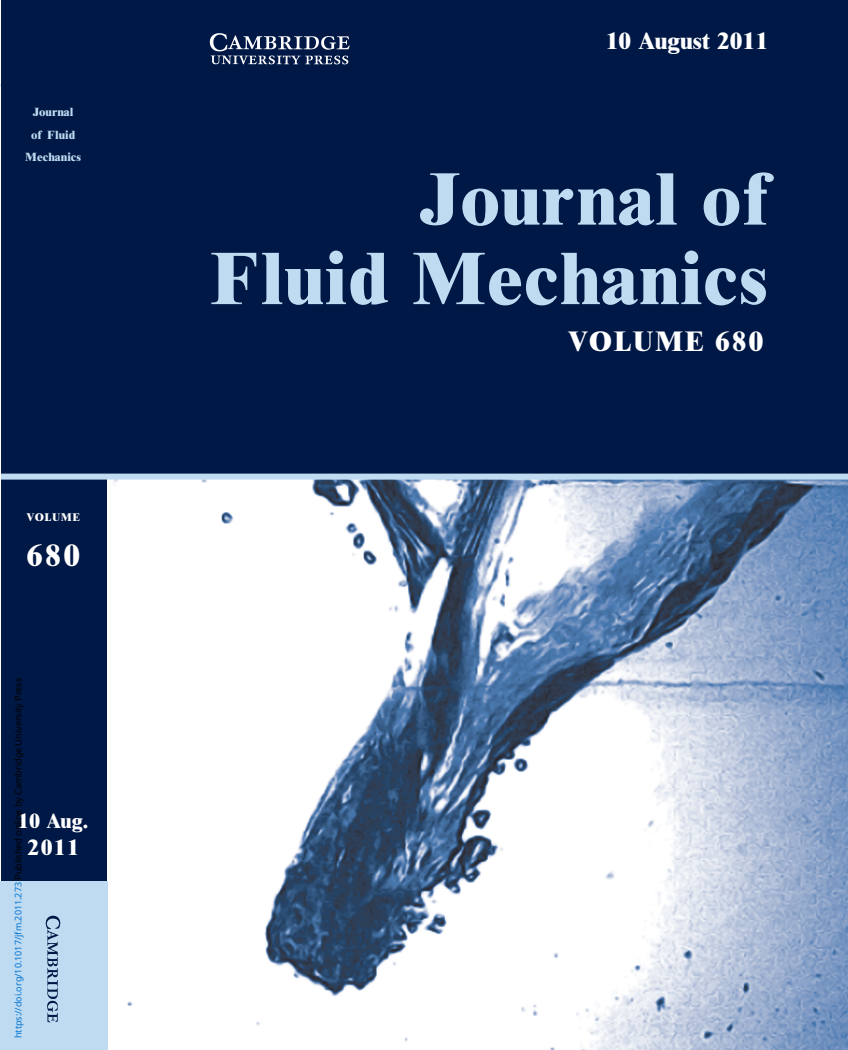
<style>
.page{position:relative;width:848px;height:1050px;background:#fff}
.page>*{position:absolute;margin:0;border:0;box-sizing:border-box;transform-origin:0 0}
.t1{font:800 75px/79.5px "Times NRMT";letter-spacing:.01em;color:#bedbf2;text-align:right}
.t2{font:800 31.5px "Times NRMT";color:#fff}
.t3{font:800 28.5px "Times NRMT";letter-spacing:.055em;color:#fff}
.t4{font:800 24px "Times NRMT";color:#fff}
.t5{font:800 22.5px "Times NRMT";color:#fff}
.t6{font:800 21px "Times NRMT";color:#fff}
.t7{font:800 12px/22.5px "Times NRMT";color:#bedbf2;text-align:center}
.t8{font:800 11.25px "Times NRMT";letter-spacing:.055em;color:#fff}
.t9{font:9px "Noto Sans";color:#000}
.s1{color:#0172cf}
</style>
<div class="page">
<div style="left:1px;top:0;width:107px;height:1050px;background:#001845"></div>
<div style="left:107px;top:0;width:740px;height:477px;background:#001845"></div>
<img style="left:107px;top:480px;width:740px;height:570px">
<img style="left:209px;top:33px;width:141px;height:32px">
<div style="left:0;top:881px;width:107px;height:169px;background:#bedbf2"></div>
<img style="left:45px;top:915px;width:16px;height:108px">
<div style="left:1px;top:474px;width:846px;height:6px;background:#bedbf2"></div>
<h3 class="t7" style="left:25px;top:102px;width:57px">Journal<br>of Fluid<br>Mechanics</h3>
<p class="t8" style="left:26px;top:513px;width:55px">VOLUME</p>
<h2 class="t2" style="left:27px;top:544px;width:55px">680</h2>
<p class="t9" style="left:12px;top:1038px;width:362px;rotate:-90deg"><span class="s1">https://doi.org/10.1017/jfm.2011.273</span> Published online by Cambridge University Press</p>
<h3 class="t6" style="left:18px;top:814px;width:72px">10 Aug.</h3>
<h3 class="t5" style="left:28px;top:839px;width:53px">2011</h3>
<h3 class="t4" style="left:605px;top:33px;width:164px">10 August 2011</h3>
<h1 class="t1" style="left:210px;top:167px;width:558px">Journal of<br>Fluid Mechanics</h1>
<h3 class="t3" style="left:568px;top:331px;width:197px">VOLUME 680</h3>
</div>
